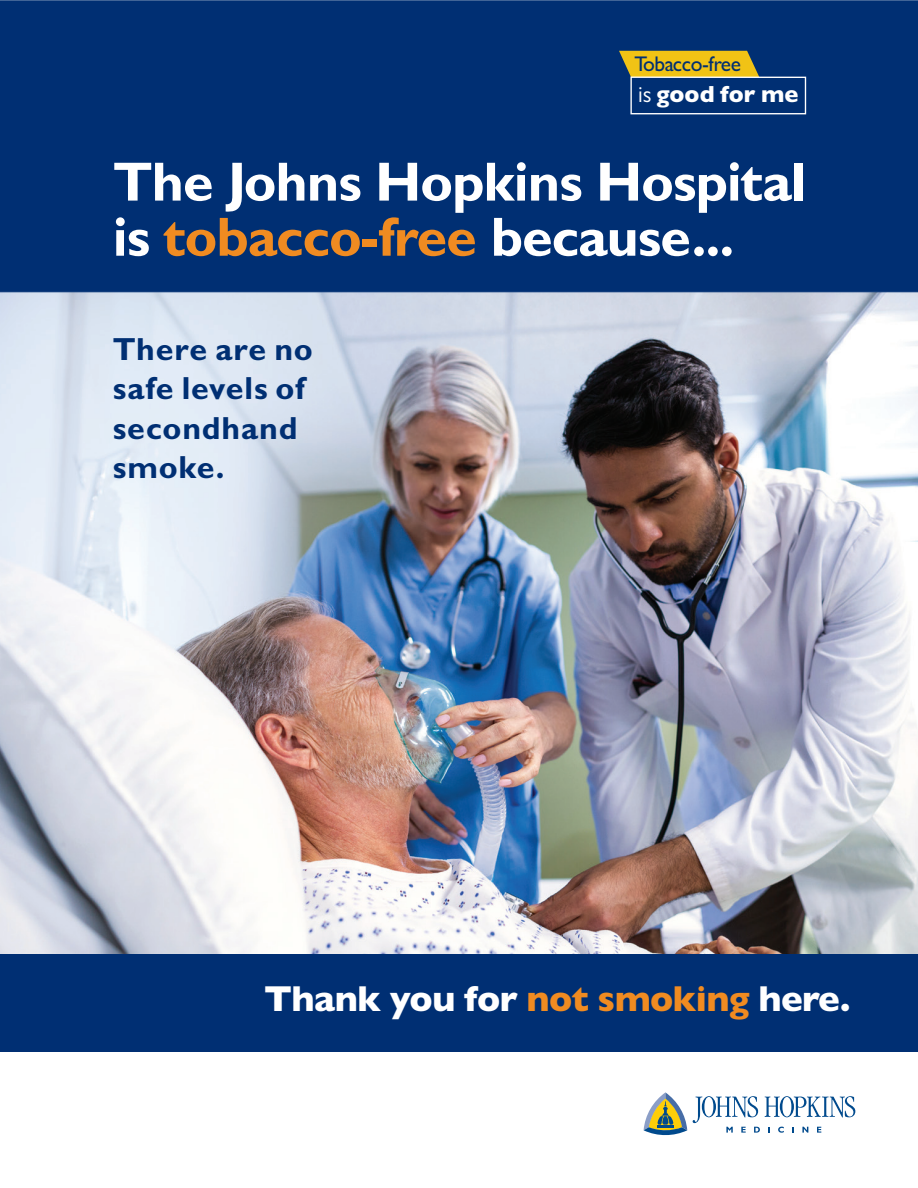
<style>
.page{position:relative;width:918px;height:1188px;background:#fff}
.page>*{position:absolute;margin:0;border:0;box-sizing:border-box;transform-origin:0 0}
.t1{font:700 55.5px/55.2px "Gill Sans MT Std";letter-spacing:-.02em;color:#fff}
.t2{font:800 36.45px "Gill Sans MT Std";letter-spacing:-.015em;color:#fff}
.copy_bold{font:700 32.1px/39.3px "Gill Sans MT Std";letter-spacing:.02em;color:#002f73}
.t3{font:800 23.55px "Gill Sans MT Std";color:#fff}
.t4{font:500 21.3px "Gill Sans MT Std";letter-spacing:-.02em;color:#002f73}
.s1{font-weight:400}
.s2{color:#f08b21}
</style>
<div class="page">
<img style="left:0;top:292px;width:918px;height:662px">
<div style="left:0;top:954px;width:918px;height:98px;background:#002f73"></div>
<div style="left:0;top:1px;width:918px;height:291px;background:#002f73"></div>
<svg style="left:619px;top:51px;width:140px;height:26px;background:#dcb720"></svg>
<div style="left:631px;top:77px;width:174px;height:37px;background:#002f73"></div>
<div style="left:630px;top:77px;width:176px;height:37px;border:1px solid #fff"></div>
<svg style="left:643px;top:1092px;width:212px;height:44px"></svg>
<p class="t4" style="left:634px;top:51px;width:108px">Tobacco-free</p>
<p class="t3" style="left:638px;top:80px;width:162px"><span class="s1">is</span> good for me</p>
<p class="t1" style="left:113px;top:153px;width:694px">The Johns Hopkins Hospital is <span class="s2">tobacco-free</span> because...</p>
<p class="copy_bold" style="left:113px;top:329px;width:202px">There are no safe levels of secondhand smoke.</p>
<p class="t2" style="left:264px;top:977px;width:588px">Thank you for <span class="s2">not smoking</span> here.</p>
</div>
